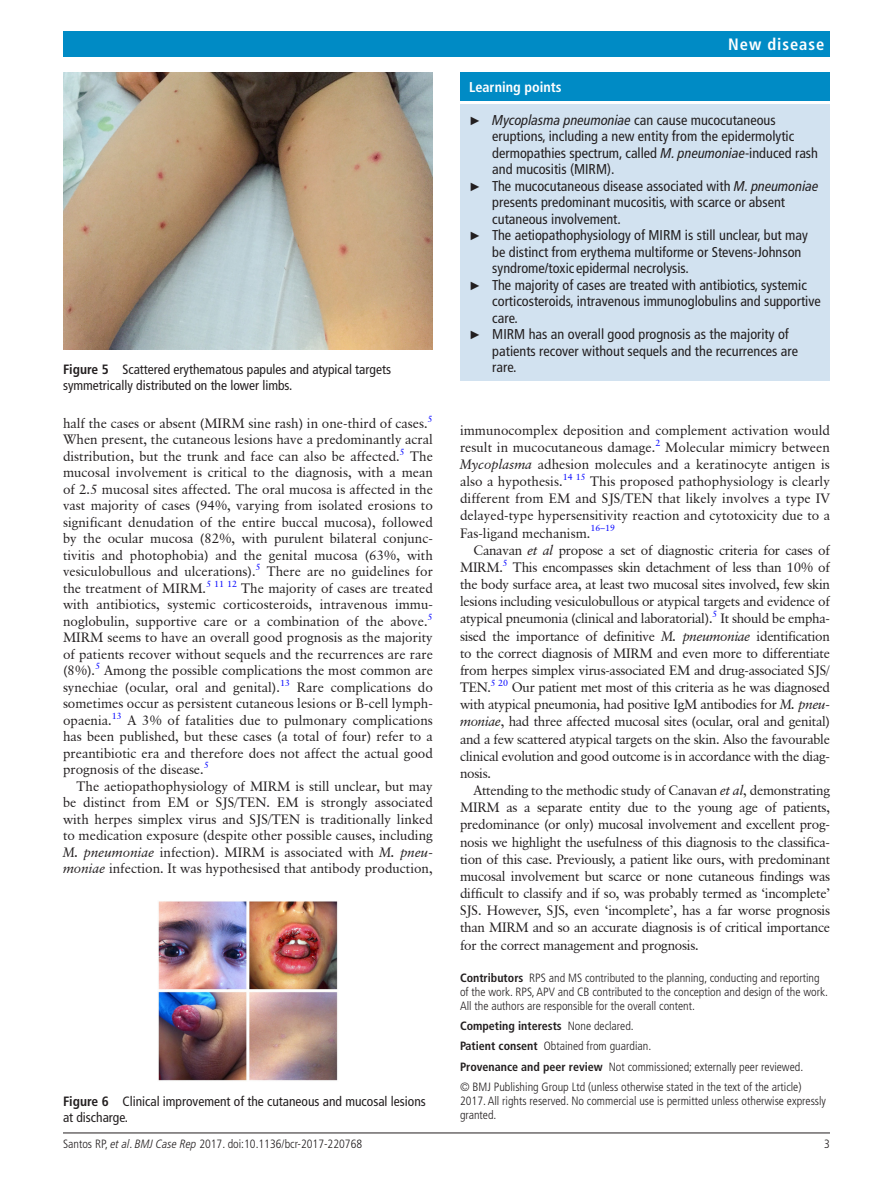
<style>
.page{position:relative;width:893px;height:1191px;background:#fff}
.page>*{position:absolute;margin:0;border:0;box-sizing:border-box;transform-origin:0 0}
.t1{font:700 condensed 16.5px "Frutiger LT Pro";letter-spacing:.055em;color:#fff}
.t2{font:condensed 14.25px "Frutiger LT Pro";color:#231f20}
.t3{font:700 condensed 14.25px "Frutiger LT Pro";color:#fff}
.t4{font:13.5px/17.1px "Classical Garamond BT";color:#231f20;text-align:justify}
.t5{font:condensed 13.5px/16.5px "Frutiger LT Pro";color:#231f20}
.t6{font:300 condensed 12px/14.1px "Frutiger LT Pro";color:#231f20}
.t7{font:9px "Classical Garamond BT";color:#00f}
.s1{font-weight:700}
.s2{font-style:italic}
.s3{font-family:"Arial";font-stretch:normal;font-size:12px}
</style>
<div class="page">
<hr style="left:63px;top:1132px;width:767px;height:1px;background:#231f20">
<div style="left:63px;top:31px;width:767px;height:25px;background:#008bc5"></div>
<img style="left:63px;top:72px;width:370px;height:277px">
<img style="left:158px;top:901px;width:180px;height:180px">
<div style="left:460px;top:72px;width:370px;height:29px;background:#008bc5"></div>
<div style="left:460px;top:105px;width:370px;height:276px;background:#d2e2f0"></div>
<p class="t5" style="left:63px;top:361px;width:329px"><span class="s1">Figure 5</span> Scattered erythematous papules and atypical targets symmetrically distributed on the lower limbs.</p>
<p class="t4" style="left:63px;top:414px;width:366px">half the cases or absent (MIRM sine rash) in one-third of cases.</p>
<p class="t7" style="left:428px;top:413px;width:6px">5</p>
<p class="t4" style="left:63px;top:431px;width:371px;line-height:16.5px">When present, the cutaneous lesions have a predominantly acral distribution, but the trunk and face can also be affected.<sup>5</sup> The mucosal involvement is critical to the diagnosis, with a mean of 2.5 mucosal sites affected. The oral mucosa is affected in the vast majority of cases (94%, varying from isolated erosions to significant denudation of the entire buccal mucosa), followed by the ocular mucosa (82%, with purulent bilateral conjunc&shy;tivitis and photophobia) and the genital mucosa (63%, with vesiculobullous and ulcerations).<sup>5</sup> There are no guidelines for the treatment of MIRM.<sup>5</sup> <sup>11</sup> <sup>12</sup> The majority of cases are treated with antibiotics, systemic corticosteroids, intravenous immu&shy;noglobulin, supportive care or a combination of the above.<sup>5<br></sup>MIRM seems to have an overall good prognosis as the majority of patients recover without sequels and the recurrences are rare (8%).<sup>5</sup> Among the possible complications the most common are synechiae (ocular, oral and genital).<sup>13</sup> Rare complications do sometimes occur as persistent cutaneous lesions or B-cell lymph&shy;opaenia.<sup>13</sup> A 3% of fatalities due to pulmonary complications has been published, but these cases (a total of four) refer to a preantibiotic era and therefore does not affect the actual good prognosis of the disease.<sup>5</sup></p>
<p class="t4" style="left:63px;top:777px;width:371px;line-height:16.5px;text-indent:14px">The aetiopathophysiology of MIRM is still unclear, but may be distinct from EM or SJS/TEN. EM is strongly associated with herpes simplex virus and SJS/TEN is traditionally linked to medication exposure (despite other possible causes, including <span class="s2">M. pneumoniae</span> infection). MIRM is associated with <span class="s2">M. pneu&shy;moniae</span> infection. It was hypothesised that antibody production,</p>
<p class="t5" style="left:63px;top:1092px;width:364px"><span class="s1">Figure 6</span> Clinical improvement of the cutaneous and mucosal lesions at discharge.</p>
<p class="t1" style="left:728px;top:34px;width:98px">New disease</p>
<p class="t3" style="left:469px;top:78px;width:94px">Learning points</p>
<p class="t2" style="left:469px;top:111px;width:308px"><span class="s3">►</span> <span class="s2">Mycoplasma pneumoniae</span> can cause mucocutaneous</p>
<p class="t2" style="left:492px;top:128px;width:303px">eruptions, including a new entity from the epidermolytic</p>
<p class="t2" style="left:492px;top:144px;width:327px">dermopathies spectrum, called <span class="s2">M. pneumoniae</span>-induced rash</p>
<p class="t2" style="left:492px;top:161px;width:124px">and mucositis (MIRM).</p>
<p class="t2" style="left:469px;top:177px;width:351px"><span class="s3">►</span> The mucocutaneous disease associated with <span class="s2">M. pneumoniae</span></p>
<p class="t2" style="left:492px;top:194px;width:294px">presents predominant mucositis, with scarce or absent</p>
<p class="t2" style="left:492px;top:210px;width:130px">cutaneous involvement.</p>
<p class="t2" style="left:469px;top:227px;width:340px"><span class="s3">►</span> The aetiopathophysiology of MIRM is still unclear, but may</p>
<p class="t2" style="left:492px;top:243px;width:311px">be distinct from erythema multiforme or Stevens-Johnson</p>
<p class="t2" style="left:492px;top:260px;width:198px">syndrome/toxic epidermal necrolysis.</p>
<p class="t2" style="left:469px;top:276px;width:339px"><span class="s3">►</span> The majority of cases are treated with antibiotics, systemic</p>
<p class="t2" style="left:492px;top:293px;width:330px">corticosteroids, intravenous immunoglobulins and supportive</p>
<p class="t2" style="left:492px;top:309px;width:27px">care.</p>
<p class="t2" style="left:469px;top:326px;width:321px"><span class="s3">►</span> MIRM has an overall good prognosis as the majority of</p>
<p class="t2" style="left:492px;top:342px;width:307px">patients recover without sequels and the recurrences are</p>
<p class="t2" style="left:492px;top:359px;width:26px">rare.</p>
<p class="t4" style="left:460px;top:421px;width:371px">immunocomplex deposition and complement activation would result in mucocutaneous damage.<sup>2</sup> Molecular mimicry between <span class="s2">Mycoplasma</span> adhesion molecules and a keratinocyte antigen is also a hypothesis.<sup>14</sup> <sup>15</sup> This proposed pathophysiology is clearly different from EM and SJS/TEN that likely involves a type IV delayed-type hypersensitivity reaction and cytotoxicity due to a Fas-ligand mechanism.<sup>16–19</sup></p>
<p class="t4" style="left:460px;top:541px;width:371px;text-indent:14px">Canavan <span class="s2">et al</span> propose a set of diagnostic criteria for cases of MIRM.<sup>5</sup> This encompasses skin detachment of less than 10% of the body surface area, at least two mucosal sites involved, few skin lesions including vesiculobullous or atypical targets and evidence of atypical pneumonia (clinical and laboratorial).<sup>5</sup> It should be empha&shy;sised the importance of definitive <span class="s2">M. pneumoniae</span> identification to the correct diagnosis of MIRM and even more to differentiate from herpes simplex virus-associated EM and drug-associated SJS/ TEN.<sup>5</sup> <sup>20</sup> Our patient met most of this criteria as he was diagnosed with atypical pneumonia, had positive IgM antibodies for <span class="s2">M. pneu&shy;moniae</span>, had three affected mucosal sites (ocular, oral and genital) and a few scattered atypical targets on the skin. Also the favourable clinical evolution and good outcome is in accordance with the diag&shy;nosis.</p>
<p class="t4" style="left:460px;top:781px;width:372px;text-indent:14px">Attending to the methodic study of Canavan <span class="s2">et al</span>, demonstrating MIRM as a separate entity due to the young age of patients, predominance (or only) mucosal involvement and excellent prog&shy;nosis we highlight the usefulness of this diagnosis to the classifica&shy;tion of this case. Previously, a patient like ours, with predominant mucosal involvement but scarce or none cutaneous findings was difficult to classify and if so, was probably termed as ‘incomplete’ SJS. However, SJS, even ‘incomplete’, has a far worse prognosis than MIRM and so an accurate diagnosis is of critical importance for the correct management and prognosis.</p>
<p class="t6" style="left:460px;top:970px;width:369px"><span class="s1">Contributors</span> RPS and MS contributed to the planning, conducting and reporting of the work. RPS, APV and CB contributed to the conception and design of the work.<br>All the authors are responsible for the overall content.</p>
<p class="t6" style="left:460px;top:1016px;width:345px;line-height:20.1px"><span class="s1">Competing interests</span> None declared.<br><span class="s1">Patient consent</span> Obtained from guardian.<br><span class="s1">Provenance and peer review</span> Not commissioned; externally peer reviewed. © BMJ Publishing Group Ltd (unless otherwise stated in the text of the article)</p>
<p class="t6" style="left:460px;top:1093px;width:367px">2017. All rights reserved. No commercial use is permitted unless otherwise expressly granted.</p>
<p class="t6" style="left:63px;top:1136px;width:301px">Santos RP, <span class="s2">et al</span>. <span class="s2">BMJ Case Rep</span> 2017. doi:10.1136/bcr-2017-220768</p>
<p class="t6" style="left:824px;top:1136px;width:7px">3</p>
</div>
